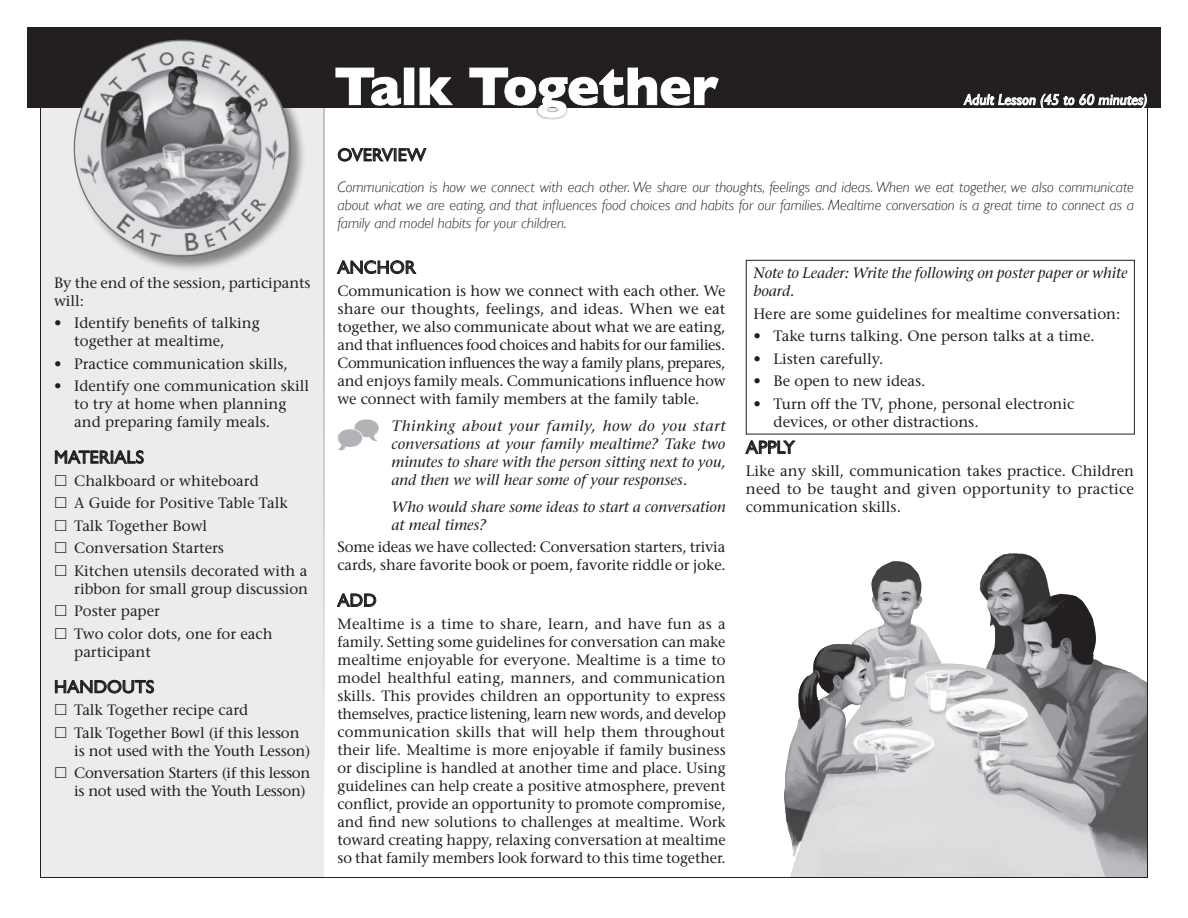
<style>
.page{position:relative;width:1188px;height:918px;background:#fff}
.page>*{position:absolute;margin:0;border:0;box-sizing:border-box;transform-origin:0 0}
.t1{font:700 54px "Gill Sans";letter-spacing:-.005em;color:#fff}
.Headline{font:18px "Gill Sans";letter-spacing:.005em;color:#231f20}
.t2{font:500 15px/18px "Stone Serif Std";color:#231f20}
.Discussion{font:italic 500 15px/18px "Stone Serif Std";color:#231f20}
.Introduction{font:italic 300 15px/18px "Gill Sans";color:#231f20;text-align:justify}
.t3{font:500 15px/18px "Stone Serif Std";letter-spacing:-.02em;color:#231f20}
.t4{font:italic 15px "Gill Sans";letter-spacing:.005em;color:#fff}
</style>
<div class="page">
<img style="left:784px;top:554px;width:362px;height:322px">
<div style="left:40px;top:108px;width:284px;height:770px;background:#ececee"></div>
<div style="left:27px;top:27px;width:1134px;height:81px;background:#231f20"></div>
<div style="left:333px;top:65px;width:388px;height:55px;background:#231f20;opacity:.4"></div>
<svg style="left:336px;top:68px;width:65px;height:37px"></svg>
<div style="left:404px;top:68px;width:10px;height:37px;border:1px solid #fff"></div>
<svg style="left:420px;top:68px;width:32px;height:37px"></svg>
<svg style="left:470px;top:68px;width:248px;height:49px"></svg>
<div style="left:73px;top:39px;width:234px;height:234px;background:#231f20;opacity:.5"></div>
<svg style="left:73px;top:39px;width:222px;height:222px"></svg>
<svg style="left:55px;top:451px;width:89px;height:13px"></svg>
<svg style="left:55px;top:680px;width:99px;height:13px"></svg>
<svg style="left:338px;top:148px;width:88px;height:13px"></svg>
<svg style="left:337px;top:261px;width:79px;height:13px"></svg>
<svg style="left:337px;top:594px;width:39px;height:13px"></svg>
<svg style="left:746px;top:441px;width:49px;height:13px"></svg>
<div style="left:746px;top:260px;width:389px;height:174px;border:1px solid #231f20"></div>
<svg style="left:964px;top:94px;width:183px;height:14px"></svg>
<hr style="left:324px;top:108px;width:1px;height:770px;background:#b2b3b7">
<p class="t2" style="left:54px;top:274px;width:258px">By the end of the session, participants will:</p>
<p class="t2" style="left:74px;top:314px;width:187px;text-indent:-20px">• Identify benefits of talking together at mealtime,</p>
<p class="t2" style="left:54px;top:355px;width:235px">• Practice communication skills,</p>
<p class="t2" style="left:74px;top:377px;width:236px;text-indent:-20px">• Identify one communication skill to try at home when planning and preparing family meals.</p>
<p class="Headline" style="left:54px;top:447px;width:91px">MATERIALS</p>
<p class="t2" style="left:74px;top:472px;width:186px">Chalkboard or whiteboard</p>
<p class="t2" style="left:74px;top:494px;width:215px">A Guide for Positive Table Talk</p>
<p class="t2" style="left:74px;top:517px;width:135px">Talk Together Bowl</p>
<p class="t2" style="left:74px;top:539px;width:151px">Conversation Starters</p>
<p class="t2" style="left:74px;top:562px;width:235px">Kitchen utensils decorated with a ribbon for small group discussion</p>
<p class="t2" style="left:74px;top:602px;width:87px">Poster paper</p>
<p class="t2" style="left:74px;top:625px;width:200px">Two color dots, one for each participant</p>
<p class="Headline" style="left:54px;top:676px;width:102px">HANDOUTS</p>
<p class="t2" style="left:74px;top:701px;width:176px">Talk Together recipe card</p>
<p class="t2" style="left:74px;top:724px;width:238px">Talk Together Bowl (if this lesson is not used with the Youth Lesson)</p>
<p class="t3" style="left:74px;top:764px;width:238px">Conversation Starters (if this lesson is not used with the Youth Lesson)</p>
<h1 class="t1" style="left:334px;top:55px;width:386px">Talk Together</h1>
<p class="t4" style="left:964px;top:91px;width:185px">Adult Lesson (45 to 60 minutes)</p>
<p class="Headline" style="left:337px;top:144px;width:90px">OVERVIEW</p>
<p class="Introduction" style="left:337px;top:178px;width:798px">Communication is how we connect with each other. We share our thoughts, feelings and ideas. When we eat together, we also communicate about what we are eating, and that influences food choices and habits for our families. Mealtime conversation is a great time to connect as a family and model habits for your children.</p>
<p class="Headline" style="left:337px;top:257px;width:80px">ANCHOR</p>
<p class="t2" style="left:337px;top:282px;width:390px;text-align:justify">Communication is how we connect with each other. We share our thoughts, feelings, and ideas. When we eat together, we also communicate about what we are eating, and that influences food choices and habits for our families.<br>Communication influences the way a family plans, prepares, and enjoys family meals. Communications influence how we connect with family members at the family table.</p>
<p class="Discussion" style="left:391px;top:417px;width:336px;text-align:justify">Thinking about your family, how do you start conversations at your family mealtime? Take two minutes to share with the person sitting next to you, and then we will hear some of your responses.</p>
<p class="Discussion" style="left:391px;top:498px;width:336px">Who would share some ideas to start a conversation at meal times?</p>
<p class="t2" style="left:337px;top:538px;width:390px">Some ideas we have collected: Conversation starters, trivia cards, share favorite book or poem, favorite riddle or joke.</p>
<p class="Headline" style="left:337px;top:590px;width:41px">ADD</p>
<p class="t2" style="left:337px;top:615px;width:390px;text-align:justify">Mealtime is a time to share, learn, and have fun as a family. Setting some guidelines for conversation can make mealtime enjoyable for everyone. Mealtime is a time to model healthful eating, manners, and communication skills. This provides children an opportunity to express themselves, practice listening, learn new words, and develop communication skills that will help them throughout their life. Mealtime is more enjoyable if family business or discipline is handled at another time and place. Using guidelines can help create a positive atmosphere, prevent conflict, provide an opportunity to promote compromise, and find new solutions to challenges at mealtime. Work toward creating happy, relaxing conversation at mealtime so that family members look forward to this time together.</p>
<p class="Discussion" style="left:753px;top:264px;width:376px">Note to Leader: Write the following on poster paper or white board.</p>
<p class="t2" style="left:753px;top:305px;width:369px">Here are some guidelines for mealtime conversation:</p>
<p class="t2" style="left:753px;top:327px;width:343px">• Take turns talking. One person talks at a time.</p>
<p class="t2" style="left:753px;top:350px;width:132px">• Listen carefully.</p>
<p class="t2" style="left:753px;top:372px;width:174px">• Be open to new ideas.</p>
<p class="t2" style="left:774px;top:395px;width:302px;text-indent:-20px">• Turn off the TV, phone, personal electronic devices, or other distractions.</p>
<p class="Headline" style="left:746px;top:437px;width:50px">APPLY</p>
<p class="t2" style="left:746px;top:462px;width:390px;text-align:justify">Like any skill, communication takes practice. Children need to be taught and given opportunity to practice communication skills.</p>
</div>
